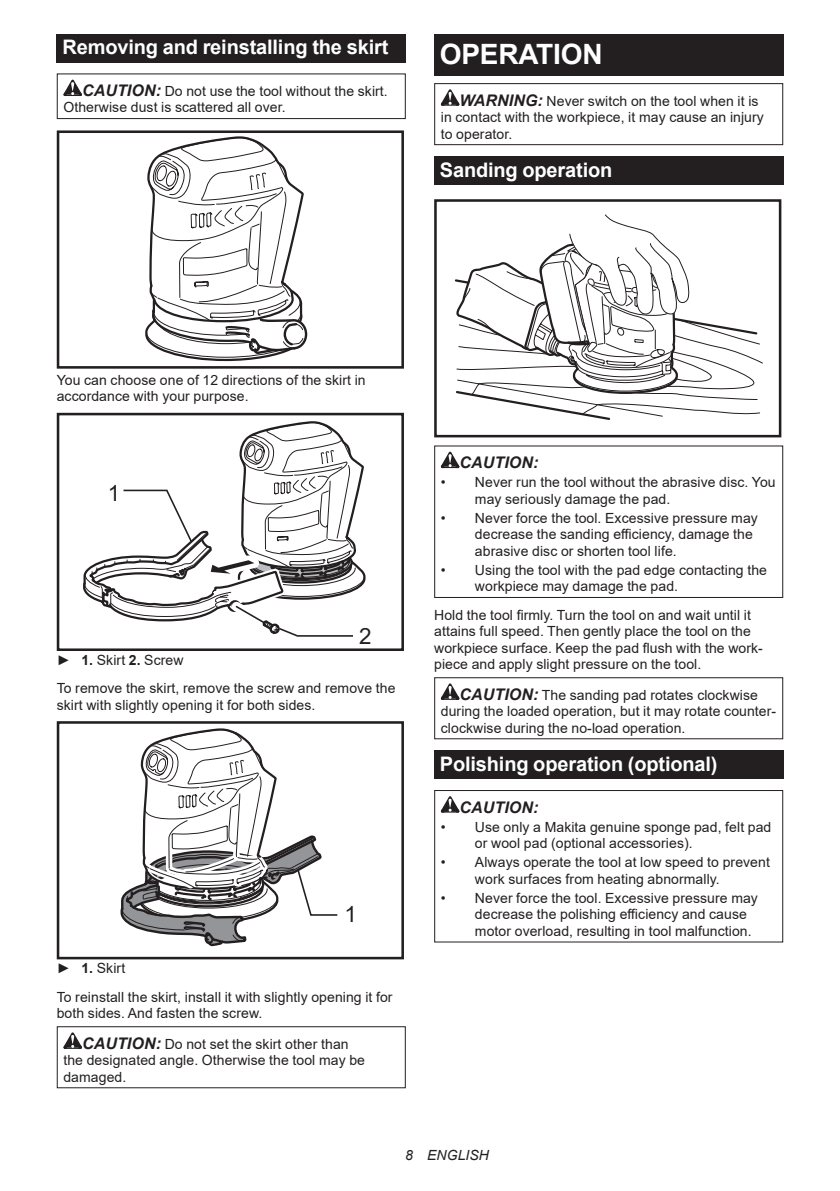
<style>
.page{position:relative;width:840px;height:1191px;background:#fff}
.page>*{position:absolute;margin:0;border:0;box-sizing:border-box;transform-origin:0 0}
.t1{font:700 28px "Arial";letter-spacing:-.01em;color:#fff}
.t2{font:22.4px "Arial";color:#231f20}
.t3{font:700 20px "Arial";letter-spacing:-.01em;color:#fff}
.t4{font:italic 700 16px "Arial";letter-spacing:.005em;color:#231f20}
.t5{font:14px/16.4px "Arial";letter-spacing:.005em;color:#231f20}
.t6{font:italic 14px "Arial";letter-spacing:.005em;color:#231f20}
.s1{font-weight:700;font-style:italic;font-size:16px}
.s2{font-weight:700}
</style>
<div class="page">
<div style="left:57px;top:34px;width:348px;height:29px;background:#231f20"></div>
<svg style="left:63px;top:80px;width:19px;height:16px"></svg>
<div style="left:57px;top:73px;width:348px;height:46px;border:1px solid #231f20"></div>
<svg style="left:145px;top:136px;width:163px;height:226px"></svg>
<div style="left:57px;top:130px;width:347px;height:239px;border:3px solid #231f20"></div>
<div style="left:57px;top:413px;width:347px;height:238px;border:3px solid #231f20"></div>
<svg style="left:83px;top:421px;width:283px;height:216px"></svg>
<div style="left:57px;top:721px;width:347px;height:238px;border:3px solid #231f20"></div>
<svg style="left:119px;top:721px;width:220px;height:226px"></svg>
<svg style="left:63px;top:1032px;width:19px;height:16px"></svg>
<div style="left:57px;top:1026px;width:348px;height:62px;border:1px solid #231f20"></div>
<div style="left:434px;top:34px;width:348px;height:41px;background:#231f20"></div>
<svg style="left:440px;top:89px;width:19px;height:17px"></svg>
<div style="left:434px;top:83px;width:348px;height:62px;border:1px solid #231f20"></div>
<div style="left:434px;top:156px;width:348px;height:29px;background:#231f20"></div>
<svg style="left:454px;top:214px;width:309px;height:203px"></svg>
<div style="left:434px;top:199px;width:347px;height:238px;border:3px solid #231f20"></div>
<svg style="left:440px;top:452px;width:19px;height:16px"></svg>
<div style="left:434px;top:445px;width:348px;height:153px;border:1px solid #231f20"></div>
<svg style="left:440px;top:683px;width:19px;height:17px"></svg>
<div style="left:434px;top:677px;width:348px;height:62px;border:1px solid #231f20"></div>
<div style="left:434px;top:750px;width:348px;height:29px;background:#231f20"></div>
<svg style="left:440px;top:796px;width:19px;height:16px"></svg>
<div style="left:434px;top:790px;width:348px;height:152px;border:1px solid #231f20"></div>
<h3 class="t3" style="left:62px;top:33px;width:327px">Removing and reinstalling the skirt</h3>
<p class="t5" style="left:63px;top:83px;width:326px;text-indent:19px"><span class="s1">CAUTION:</span> Do not use the tool without the skirt.<br>Otherwise dust is scattered all over.</p>
<h1 class="t1" style="left:439px;top:34px;width:164px">OPERATION</h1>
<p class="t5" style="left:440px;top:92px;width:324px;text-indent:19px"><span class="s1">WARNING:</span> Never switch on the tool when it is in contact with the workpiece, it may cause an injury to operator.</p>
<h3 class="t3" style="left:439px;top:155px;width:174px">Sanding operation</h3>
<p class="t5" style="left:57px;top:372px;width:310px">You can choose one of 12 directions of the skirt in accordance with your purpose.</p>
<h2 class="t2" style="left:108px;top:477px;width:14px">1</h2>
<h2 class="t2" style="left:359px;top:620px;width:14px">2</h2>
<p class="t5" style="left:57px;top:645px;width:340px;line-height:28.8px">► <span class="s2">1.</span> Skirt <span class="s2">2.</span> Screw<br>To remove the skirt, remove the screw and remove the</p>
<p class="t5" style="left:57px;top:696px;width:260px">skirt with slightly opening it for both sides.</p>
<h2 class="t2" style="left:344px;top:899px;width:14px">1</h2>
<p class="t5" style="left:57px;top:953px;width:337px;line-height:28.8px">► <span class="s2">1.</span> Skirt<br>To reinstall the skirt, install it with slightly opening it for</p>
<p class="t5" style="left:82px;top:997px;width:268px;line-height:30.6px;text-indent:-25px">both sides. And fasten the screw.<br><span class="s1">CAUTION:</span> Do not set the skirt other than</p>
<p class="t5" style="left:63px;top:1052px;width:303px">the designated angle. Otherwise the tool may be damaged.</p>
<p class="t4" style="left:459px;top:452px;width:80px">CAUTION:</p>
<p class="t5" style="left:474px;top:474px;width:302px;text-indent:-34px">• Never run the tool without the abrasive disc. You may seriously damage the pad.</p>
<p class="t5" style="left:474px;top:510px;width:284px;text-indent:-34px">• Never force the tool. Excessive pressure may decrease the sanding efficiency, damage the abrasive disc or shorten tool life.</p>
<p class="t5" style="left:474px;top:561px;width:293px;text-indent:-34px">• Using the tool with the pad edge contacting the workpiece may damage the pad.</p>
<p class="t5" style="left:434px;top:607px;width:330px">Hold the tool firmly. Turn the tool on and wait until it attains full speed. Then gently place the tool on the workpiece surface. Keep the pad flush with the work&shy;piece and apply slight pressure on the tool.</p>
<p class="t5" style="left:440px;top:686px;width:337px;text-indent:19px"><span class="s1">CAUTION:</span> The sanding pad rotates clockwise during the loaded operation, but it may rotate counter&shy;clockwise during the no-load operation.</p>
<h3 class="t3" style="left:439px;top:749px;width:279px">Polishing operation (optional)</h3>
<p class="t4" style="left:459px;top:796px;width:80px">CAUTION:</p>
<p class="t5" style="left:474px;top:818px;width:298px;text-indent:-34px">• Use only a Makita genuine sponge pad, felt pad or wool pad (optional accessories).</p>
<p class="t5" style="left:474px;top:854px;width:296px;text-indent:-34px">• Always operate the tool at low speed to prevent work surfaces from heating abnormally.</p>
<p class="t5" style="left:474px;top:890px;width:284px;text-indent:-34px">• Never force the tool. Excessive pressure may decrease the polishing efficiency and cause motor overload, resulting in tool malfunction.</p>
<p class="t6" style="left:405px;top:1146px;width:85px">8 ENGLISH</p>
</div>
